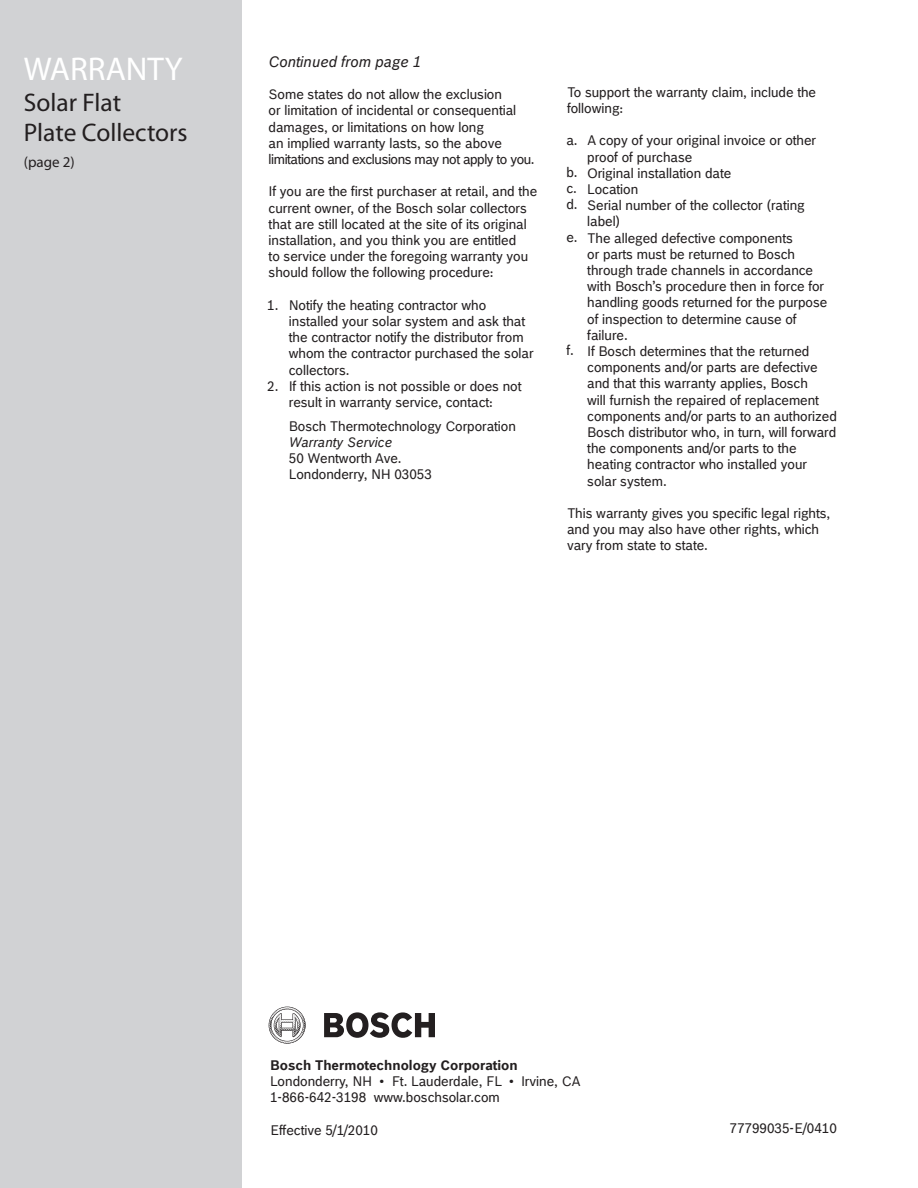
<style>
.page{position:relative;width:918px;height:1188px;background:#fff}
.page>*{position:absolute;margin:0;border:0;box-sizing:border-box;transform-origin:0 0}
.t1{font:33px "Myriad Pro";color:#fff}
.t2{font:25.5px "Myriad Pro";color:#231f20}
.t3{font:italic 15px "Bosch Office Sans";color:#231f20}
.t4{font:15px "Myriad Pro";color:#231f20}
.t5{font:13.5px/16.2px "Bosch Office Sans";color:#231f20}
.t6{font:700 13.5px "Bosch Office Sans";color:#231f20}
.s1{font-style:italic}
</style>
<div class="page">
<div style="left:0;top:0;width:242px;height:1188px;background:#d1d2d4"></div>
<svg style="left:269px;top:1007px;width:37px;height:37px"></svg>
<svg style="left:324px;top:1012px;width:111px;height:26px"></svg>
<p class="t1" style="left:24px;top:49px;width:160px">WARRANTY</p>
<p class="t2" style="left:24px;top:87px;width:99px">Solar Flat</p>
<p class="t2" style="left:24px;top:117px;width:165px">Plate Collectors</p>
<p class="t4" style="left:24px;top:153px;width:53px">(page 2)</p>
<p class="t3" style="left:269px;top:52px;width:154px">Continued from page 1</p>
<p class="t5" style="left:269px;top:86px;width:268px">Some states do not allow the exclusion<br>or limitation of incidental or consequential damages, or limitations on how long<br>an implied warranty lasts, so the above limitations and exclusions may not apply to you.</p>
<p class="t5" style="left:269px;top:183px;width:270px">If you are the first purchaser at retail, and the current owner, of the Bosch solar collectors that are still located at the site of its original installation, and you think you are entitled<br>to service under the foregoing warranty you should follow the following procedure:</p>
<p class="t5" style="left:289px;top:297px;width:246px">Notify the heating contractor who installed your solar system and ask that the contractor notify the distributor from whom the contractor purchased the solar collectors.</p>
<p class="t5" style="left:289px;top:378px;width:234px">If this action is not possible or does not result in warranty service, contact:</p>
<p class="t5" style="left:289px;top:418px;width:229px">Bosch Thermotechnology Corporation<br><span class="s1">Warranty Service</span></p>
<p class="t5" style="left:289px;top:450px;width:114px">50 Wentworth Ave.</p>
<p class="t5" style="left:289px;top:466px;width:145px">Londonderry, NH 03053</p>
<p class="t5" style="left:267px;top:297px;width:13px">1.</p>
<p class="t5" style="left:267px;top:378px;width:13px">2.</p>
<p class="t5" style="left:567px;top:84px;width:251px">To support the warranty claim, include the following:</p>
<p class="t5" style="left:587px;top:132px;width:230px">A copy of your original invoice or other proof of purchase</p>
<p class="t5" style="left:587px;top:165px;width:146px">Original installation date</p>
<p class="t5" style="left:587px;top:181px;width:53px">Location</p>
<p class="t5" style="left:587px;top:197px;width:219px">Serial number of the collector (rating label)</p>
<p class="t5" style="left:587px;top:230px;width:242px">The alleged defective components<br>or parts must be returned to Bosch through trade channels in accordance with Bosch’s procedure then in force for handling goods returned for the purpose of inspection to determine cause of failure.</p>
<p class="t5" style="left:587px;top:343px;width:251px">If Bosch determines that the returned components and/or parts are defective and that this warranty applies, Bosch<br>will furnish the repaired of replacement components and/or parts to an authorized Bosch distributor who, in turn, will forward the components and/or parts to the heating contractor who installed your solar system.</p>
<p class="t5" style="left:567px;top:505px;width:265px">This warranty gives you specific legal rights, and you may also have other rights, which vary from state to state.</p>
<p class="t5" style="left:566px;top:131px;width:13px">a.</p>
<p class="t5" style="left:566px;top:164px;width:13px">b.</p>
<p class="t5" style="left:566px;top:180px;width:12px">c.</p>
<p class="t5" style="left:566px;top:196px;width:13px">d.</p>
<p class="t5" style="left:566px;top:229px;width:13px">e.</p>
<p class="t5" style="left:566px;top:342px;width:9px">f.</p>
<p class="t6" style="left:270px;top:1057px;width:249px">Bosch Thermotechnology Corporation</p>
<p class="t5" style="left:270px;top:1073px;width:312px">Londonderry, NH • Ft. Lauderdale, FL • Irvine, CA</p>
<p class="t5" style="left:270px;top:1089px;width:231px">1-866-642-3198 www.boschsolar.com</p>
<p class="t5" style="left:270px;top:1121px;width:109px">Effective 5/1/2010</p>
<p class="t5" style="left:730px;top:1120px;width:109px">77799035-E/0410</p>
</div>
